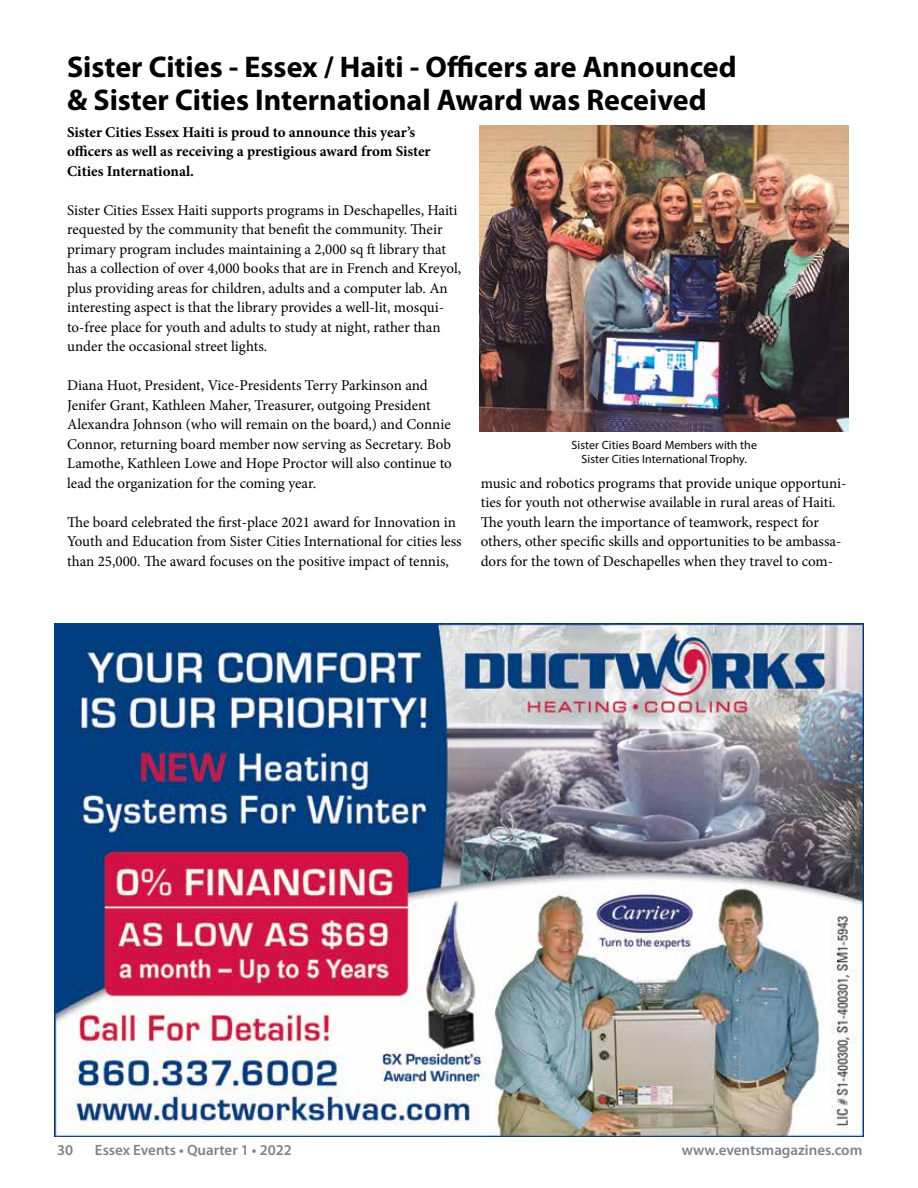
<style>
.page{position:relative;width:918px;height:1188px;background:#fff}
.page>*{position:absolute;margin:0;border:0;box-sizing:border-box;transform-origin:0 0}
.t1{font:700 30px/33px "Myriad Pro";color:#000}
.t2{font:15px/19.5px "Minion Pro";color:#000}
.t3{font:700 15px/19.5px "Minion Pro";letter-spacing:-.005em;color:#000}
.t4{font:600 15px "Myriad Pro";color:#808285}
.t5{font:12px/13.5px "Myriad Variable Concept";letter-spacing:.005em;color:#000;text-align:center}
</style>
<div class="page">
<img style="left:54px;top:623px;width:810px;height:513px">
<img style="left:480px;top:125px;width:369px;height:307px">
<h1 class="t1" style="left:67px;top:49px;width:671px">Sister Cities - Essex / Haiti - Officers are Announced &amp; Sister Cities International Award was Received</h1>
<p class="t3" style="left:67px;top:122px;width:365px">Sister Cities Essex Haiti is proud to announce this year’s officers as well as receiving a prestigious award from Sister<br>Cities International.</p>
<p class="t2" style="left:67px;top:200px;width:396px">Sister Cities Essex Haiti supports programs in Deschapelles, Haiti requested by the community that benefit the community. Their primary program includes maintaining a 2,000 sq ft library that has a collection of over 4,000 books that are in French and Kreyol, plus providing areas for children, adults and a computer lab. An interesting aspect is that the library provides a well-lit, mosqui&shy;to-free place for youth and adults to study at night, rather than under the occasional street lights.</p>
<p class="t2" style="left:67px;top:376px;width:386px">Diana Huot, President, Vice-Presidents Terry Parkinson and Jenifer Grant, Kathleen Maher, Treasurer, outgoing President Alexandra Johnson (who will remain on the board,) and Connie Connor, returning board member now serving as Secretary. Bob Lamothe, Kathleen Lowe and Hope Proctor will also continue to lead the organization for the coming year.</p>
<p class="t2" style="left:67px;top:512px;width:396px">The board celebrated the first-place 2021 award for Innovation in<br>Youth and Education from Sister Cities International for cities less than 25,000. The award focuses on the positive impact of tennis,</p>
<p class="t5" style="left:572px;top:438px;width:187px">Sister Cities Board Members with the<br>Sister Cities International Trophy.</p>
<p class="t2" style="left:481px;top:473px;width:367px">music and robotics programs that provide unique opportuni&shy;ties for youth not otherwise available in rural areas of Haiti.<br>The youth learn the importance of teamwork, respect for others, other specific skills and opportunities to be ambassa&shy;dors for the town of Deschapelles when they travel to com-</p>
<p class="t4" style="left:57px;top:1140px;width:18px">30</p>
<p class="t4" style="left:95px;top:1140px;width:199px">Essex Events • Quarter 1 • 2022</p>
<p class="t4" style="left:682px;top:1140px;width:182px">www.eventsmagazines.com</p>
</div>
